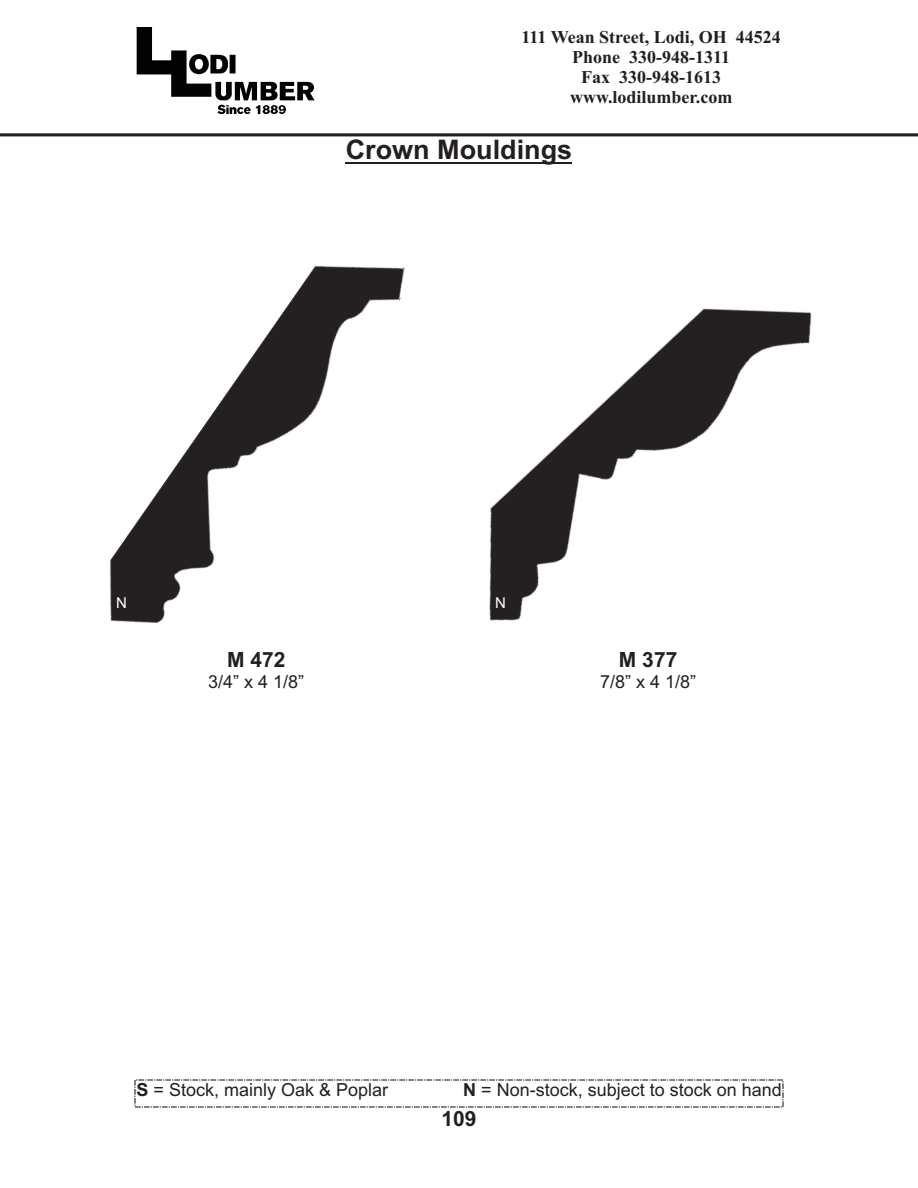
<style>
.page{position:relative;width:918px;height:1188px;background:#fff}
.page>*{position:absolute;margin:0;border:0;box-sizing:border-box;transform-origin:0 0}
.t1{font:700 27px "Arial";color:#231f20}
.t2{font:700 21px "Arial";color:#231f20}
.t3{font:700 18px/20px "Times New Roman";color:#231f20;text-align:center}
.t4{font:18px "Arial";color:#231f20}
.t5{font:15px "Arial";color:#fff}
.s1{font-weight:700}
</style>
<div class="page">
<img style="left:136px;top:27px;width:179px;height:88px">
<img style="left:0;top:133px;width:918px;height:4px">
<hr style="left:346px;top:162px;width:226px;height:1px;background:#231f20">
<svg style="left:134px;top:1079px;width:650px;height:29px"></svg>
<img style="left:109px;top:265px;width:296px;height:359px">
<img style="left:489px;top:308px;width:323px;height:313px">
<p class="t3" style="left:522px;top:29px;width:261px">111 Wean Street, Lodi, OH 44524<br>Phone 330-948-1311<br>Fax 330-948-1613 www.lodilumber.com</p>
<h1 class="t1" style="left:346px;top:140px;width:228px">Crown Mouldings</h1>
<p class="t5" style="left:116px;top:597px;width:12px">N</p>
<p class="t5" style="left:495px;top:597px;width:12px">N</p>
<p class="t2" style="left:227px;top:652px;width:60px">M 472</p>
<p class="t4" style="left:208px;top:675px;width:98px">3/4” x 4 1/8”</p>
<p class="t2" style="left:619px;top:652px;width:60px">M 377</p>
<p class="t4" style="left:600px;top:675px;width:98px">7/8” x 4 1/8”</p>
<p class="t4" style="left:137px;top:1083px;width:253px"><span class="s1">S</span> = Stock, mainly Oak &amp; Poplar</p>
<p class="t4" style="left:463px;top:1083px;width:320px"><span class="s1">N</span> = Non-stock, subject to stock on hand</p>
<p class="t2" style="left:441px;top:1111px;width:37px">109</p>
</div>
